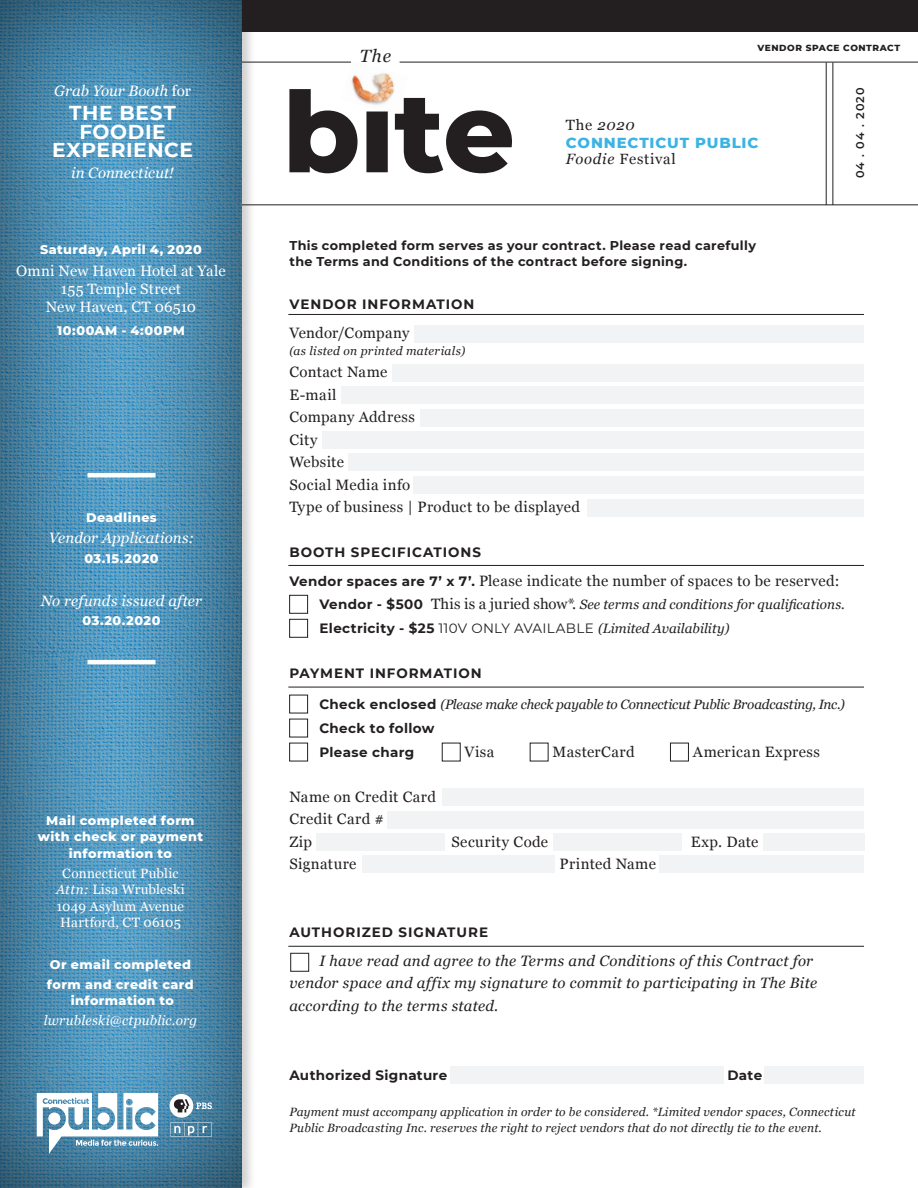
<style>
.page{position:relative;width:918px;height:1188px;background:#fff}
.page>*{position:absolute;margin:0;border:0;box-sizing:border-box;transform-origin:0 0}
.t1{font:700 20.1px "Montserrat";letter-spacing:.03em;color:#fff}
.t2{font:italic 17.7px "Georgia";color:#231f20}
.t3{font:italic 15.15px "Georgia";color:#fff}
.t4{font:15px/22.5px "Georgia";letter-spacing:.025em;color:#231f20}
.t5{font:italic 15px/22.5px "Georgia";letter-spacing:.02em;color:#231f20}
.t6{font:15px/18px "Georgia";letter-spacing:.005em;color:#fff;text-align:center}
.t7{font:italic 15px "Georgia";letter-spacing:.01em;color:#fff}
.t8{font:800 14.85px/16.8px "Montserrat";letter-spacing:.06em;color:#3bb4e4}
.t9{font:italic 14.85px "Georgia";color:#231f20}
.t10{font:italic 13.5px/24px "Georgia";letter-spacing:-.005em;color:#231f20}
.t11{font:700 13.5px "Montserrat";letter-spacing:.07em;color:#231f20}
.t12{font:13.5px/16.5px "Georgia";letter-spacing:.01em;color:#fff;text-align:center}
.t13{font:700 13.5px "Montserrat";letter-spacing:.025em;color:#231f20}
.t14{font:italic 13.5px "Georgia";letter-spacing:.015em;color:#fff}
.t15{font:800 12.75px/16.5px "Montserrat";letter-spacing:.035em;color:#fff;text-align:center}
.t16{font:700 12.75px/16.5px "Montserrat";letter-spacing:.03em;color:#231f20}
.t17{font:italic 12px/16.5px "Georgia";letter-spacing:.02em;color:#231f20}
.t18{font:600 11.25px "Montserrat";letter-spacing:.095em;color:#231f20}
.t19{font:800 9px "Montserrat";letter-spacing:.06em;color:#231f20}
.s1{font-style:normal}
.s2{font-style:italic}
.s3{font-family:"Georgia";font-weight:400;font-style:italic;color:#231f20}
.s4{font-family:"Georgia";font-weight:400;color:#231f20}
.s5{font-family:"Montserrat";font-weight:700;font-size:13.5px}
.s6{font-family:"Montserrat";font-weight:700;font-style:normal}
.s7{font-style:normal;font-size:15px}
.s8{font-family:"Montserrat";font-style:normal}
</style>
<div class="page">
<div style="left:363px;top:855px;width:192px;height:17px;background:#f2f3f4"></div>
<div style="left:660px;top:855px;width:204px;height:17px;background:#f2f3f4"></div>
<div style="left:450px;top:1066px;width:274px;height:18px;background:#f2f3f4"></div>
<div style="left:765px;top:1066px;width:99px;height:18px;background:#f2f3f4"></div>
<div style="left:388px;top:811px;width:476px;height:17px;background:#f2f3f4"></div>
<div style="left:316px;top:834px;width:129px;height:17px;background:#f2f3f4"></div>
<div style="left:553px;top:834px;width:128px;height:17px;background:#f2f3f4"></div>
<div style="left:763px;top:834px;width:101px;height:17px;background:#f2f3f4"></div>
<img style="left:341px;top:61px;width:67px;height:54px">
<svg style="left:289px;top:89px;width:69px;height:84px"></svg>
<div style="left:366px;top:112px;width:22px;height:60px;background:#231f20"></div>
<svg style="left:395px;top:98px;width:117px;height:75px"></svg>
<hr style="left:131px;top:62px;width:220px;height:1px;background:#231f20">
<hr style="left:400px;top:62px;width:518px;height:1px;background:#231f20">
<hr style="left:163px;top:205px;width:755px;height:1px;background:#231f20">
<hr style="left:288px;top:314px;width:576px;height:1px;background:#231f20">
<hr style="left:288px;top:565px;width:576px;height:1px;background:#231f20">
<hr style="left:288px;top:687px;width:576px;height:1px;background:#231f20">
<hr style="left:288px;top:946px;width:576px;height:1px;background:#231f20">
<div style="left:0;top:0;width:918px;height:31px;background:#231f20"></div>
<div style="left:0;top:0;width:257px;height:1188px;background:#231f20;opacity:.21"></div>
<div style="left:0;top:0;width:242px;height:1188px;background:#231f20;opacity:.73"></div>
<div style="left:87px;top:473px;width:69px;height:5px;background:#fff"></div>
<hr style="left:87px;top:660px;width:69px;height:4px;background:#fff">
<hr style="left:826px;top:62px;width:1px;height:143px;background:#231f20">
<hr style="left:833px;top:62px;width:1px;height:143px;background:#231f20">
<svg style="left:37px;top:1093px;width:121px;height:61px"></svg>
<div style="left:170px;top:1094px;width:23px;height:24px;background:#fff;border-radius:50%"></div>
<svg style="left:174px;top:1099px;width:16px;height:13px"></svg>
<svg style="left:196px;top:1102px;width:17px;height:7px"></svg>
<svg style="left:170px;top:1123px;width:44px;height:14px"></svg>
<div style="left:289px;top:595px;width:19px;height:18px;border:1px solid #231f20"></div>
<div style="left:289px;top:619px;width:19px;height:18px;border:1px solid #231f20"></div>
<div style="left:289px;top:695px;width:19px;height:18px;border:1px solid #231f20"></div>
<div style="left:289px;top:719px;width:19px;height:18px;border:1px solid #231f20"></div>
<div style="left:289px;top:743px;width:19px;height:18px;border:1px solid #231f20"></div>
<div style="left:670px;top:743px;width:19px;height:18px;border:1px solid #231f20"></div>
<div style="left:291px;top:953px;width:18px;height:18px;border:1px solid #231f20"></div>
<div style="left:323px;top:431px;width:541px;height:17px;background:#f2f3f4"></div>
<div style="left:341px;top:387px;width:523px;height:17px;background:#f2f3f4"></div>
<div style="left:414px;top:476px;width:450px;height:18px;background:#f2f3f4"></div>
<div style="left:392px;top:364px;width:472px;height:17px;background:#f2f3f4"></div>
<div style="left:443px;top:788px;width:421px;height:18px;background:#f2f3f4"></div>
<div style="left:415px;top:325px;width:449px;height:17px;background:#f2f3f4"></div>
<div style="left:349px;top:454px;width:515px;height:17px;background:#f2f3f4"></div>
<div style="left:420px;top:409px;width:444px;height:18px;background:#f2f3f4"></div>
<div style="left:587px;top:499px;width:277px;height:17px;background:#f2f3f4"></div>
<p class="t3" style="left:54px;top:79px;width:138px">Grab Your Booth <span class="s1">for</span></p>
<p class="t1" style="left:69px;top:98px;width:108px">THE BEST</p>
<p class="t1" style="left:79px;top:117px;width:88px">FOODIE</p>
<p class="t1" style="left:52px;top:136px;width:142px">EXPERIENCE</p>
<p class="t3" style="left:71px;top:162px;width:104px">in Connecticut!</p>
<p class="t15" style="left:40px;top:241px;width:163px">Saturday, April 4, 2020</p>
<p class="t6" style="left:16px;top:261px;width:211px">Omni New Haven Hotel at Yale<br>155 Temple Street<br>New Haven, CT 06510</p>
<p class="t15" style="left:57px;top:321px;width:129px">10:00AM - 4:00PM</p>
<p class="t15" style="left:86px;top:508px;width:72px">Deadlines</p>
<p class="t7" style="left:49px;top:527px;width:147px">Vendor Applications:</p>
<p class="t15" style="left:84px;top:549px;width:76px">03.15.2020</p>
<p class="t7" style="left:41px;top:589px;width:163px">No refunds issued after</p>
<p class="t15" style="left:83px;top:612px;width:79px">03.20.2020</p>
<p class="t15" style="left:38px;top:811px;width:167px">Mail completed form with check or payment information to</p>
<p class="t12" style="left:56px;top:864px;width:130px">Connecticut Public<br><span class="s2">Attn:</span> Lisa Wrubleski<br>1049 Asylum Avenue<br>Hartford, CT 06105</p>
<p class="t15" style="left:50px;top:955px;width:143px">Or email completed</p>
<p class="t15" style="left:47px;top:975px;width:148px">form and credit card information to</p>
<p class="t14" style="left:44px;top:1011px;width:155px">lwrubleski@ctpublic.org</p>
<p class="t2" style="left:360px;top:43px;width:33px">The</p>
<p class="t19" style="left:758px;top:41px;width:144px">VENDOR SPACE CONTRACT</p>
<p class="t9" style="left:566px;top:114px;width:70px"><span class="s1">The</span> 2020</p>
<p class="t8" style="left:566px;top:133px;width:194px">CONNECTICUT PUBLIC<br><span class="s3">Foodie</span> <span class="s4">Festival</span></p>
<p class="t18" style="left:852px;top:178px;width:93px;rotate:-90deg">04 . 04 . 2020</p>
<p class="t16" style="left:289px;top:237px;width:468px">This completed form serves as your contract. Please read carefully the Terms and Conditions of the contract before signing.</p>
<p class="t11" style="left:289px;top:294px;width:186px">VENDOR INFORMATION</p>
<p class="t4" style="left:289px;top:321px;width:122px">Vendor/Company</p>
<p class="t17" style="left:289px;top:342px;width:177px">(as listed on printed materials)</p>
<p class="t4" style="left:289px;top:360px;width:99px">Contact Name</p>
<p class="t4" style="left:289px;top:383px;width:49px">E-mail</p>
<p class="t4" style="left:289px;top:405px;width:127px">Company Address</p>
<p class="t4" style="left:289px;top:428px;width:30px">City</p>
<p class="t4" style="left:289px;top:450px;width:56px">Website</p>
<p class="t4" style="left:289px;top:473px;width:122px">Social Media info</p>
<p class="t4" style="left:289px;top:495px;width:292px">Type of business | Product to be displayed</p>
<p class="t11" style="left:289px;top:543px;width:193px">BOOTH SPECIFICATIONS</p>
<p class="t4" style="left:289px;top:569px;width:552px"><span class="s5">Vendor spaces are 7’ x 7’.</span> Please indicate the number of spaces to be reserved:</p>
<p class="t10" style="left:319px;top:592px;width:527px"><span class="s6">Vendor - $500</span> <span class="s7">This is a juried show*.</span> See terms and conditions for qualifications.</p>
<p class="t10" style="left:319px;top:616px;width:411px"><span class="s6">Electricity - $25</span> <span class="s8">110V ONLY AVAILABLE</span> (Limited Availability)</p>
<p class="t11" style="left:289px;top:663px;width:194px">PAYMENT INFORMATION</p>
<p class="t10" style="left:319px;top:692px;width:527px"><span class="s6">Check enclosed</span> (Please make check payable to Connecticut Public Broadcasting, Inc.)<br><span class="s6">Check to follow</span></p>
<p class="t13" style="left:319px;top:742px;width:96px">Please charg</p>
<p class="t4" style="left:465px;top:740px;width:31px">Visa</p>
<p class="t4" style="left:553px;top:740px;width:84px">MasterCard</p>
<p class="t4" style="left:693px;top:740px;width:129px">American Express</p>
<p class="t4" style="left:289px;top:785px;width:148px">Name on Credit Card</p>
<p class="t4" style="left:289px;top:807px;width:96px">Credit Card #<br>Zip</p>
<p class="t4" style="left:451px;top:830px;width:98px">Security Code</p>
<p class="t4" style="left:691px;top:830px;width:69px">Exp. Date</p>
<p class="t4" style="left:289px;top:852px;width:69px">Signature</p>
<p class="t4" style="left:559px;top:852px;width:98px">Printed Name</p>
<p class="t11" style="left:289px;top:922px;width:200px">AUTHORIZED SIGNATURE</p>
<p class="t5" style="left:289px;top:949px;width:529px;text-indent:30px">I have read and agree to the Terms and Conditions of this Contract for vendor space and affix my signature to commit to participating in The Bite according to the terms stated.</p>
<p class="t13" style="left:289px;top:1065px;width:159px">Authorized Signature</p>
<p class="t11" style="left:727px;top:1065px;width:36px">Date</p>
<p class="t17" style="left:289px;top:1103px;width:568px">Payment must accompany application in order to be considered. *Limited vendor spaces, Connecticut<br>Public Broadcasting Inc. reserves the right to reject vendors that do not directly tie to the event.</p>
</div>
